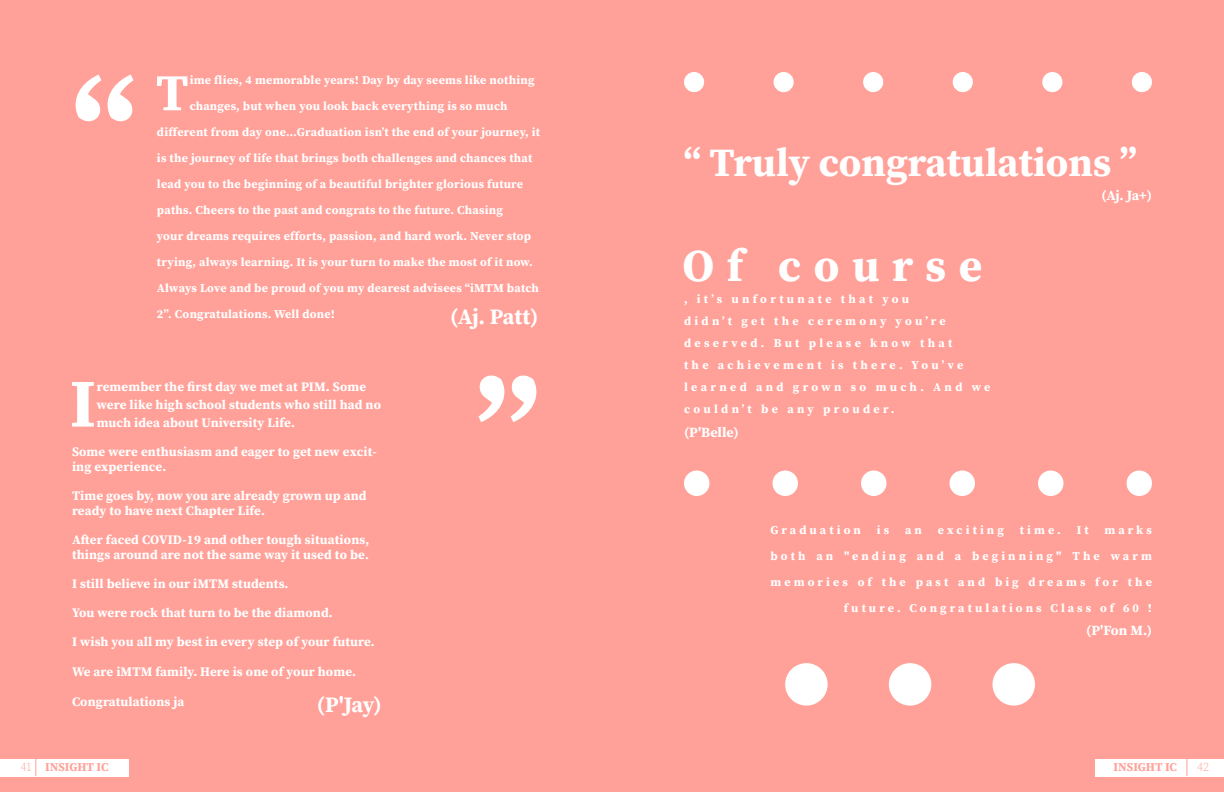
<style>
.page{position:relative;width:1224px;height:792px;background:#fff}
.page>*{position:absolute;margin:0;border:0;box-sizing:border-box;transform-origin:0 0}
.t1{font:150px "Source Serif Variable";color:#fff}
.t2{font:67.8px "Source Serif Variable";color:#fff}
.t3{font:51.6px "Source Serif Variable";color:#fff}
.t4{font:45.5px "Source Serif Variable";letter-spacing:.275em;color:#fff}
.t5{font:40px "Source Serif Variable";color:#fff}
.t6{font:22px "Source Serif Variable";letter-spacing:-.015em;color:#fff}
.t7{font:14px "Source Serif Variable";letter-spacing:-.01em;color:#fff}
.t8{font:13px/15px "Source Serif Variable";letter-spacing:.01em;color:#fff}
.t9{font:12px "Source Serif Variable";letter-spacing:.02em;color:#fff}
.t10{font:12px/22px "Source Serif Variable";letter-spacing:.28em;color:#fff}
.t11{font:12px/26px "Source Serif Variable";letter-spacing:.255em;color:#fff;text-align:right}
.t12{font:12px "Source Serif Variable";letter-spacing:-.01em;color:#ffa199}
</style>
<div class="page">
<div style="left:0;top:0;width:612px;height:792px;background:#ffa199"></div>
<div style="left:612px;top:0;width:612px;height:792px;background:#ffa199"></div>
<div style="left:1095px;top:759px;width:129px;height:17px;background:#fff"></div>
<div style="left:0;top:759px;width:129px;height:17px;background:#fff"></div>
<svg style="left:35px;top:759px;width:1px;height:17px"></svg>
<svg style="left:1186px;top:759px;width:1px;height:17px"></svg>
<div style="left:684px;top:72px;width:20px;height:20px;background:#fff;border-radius:50%"></div>
<div style="left:774px;top:72px;width:20px;height:20px;background:#fff;border-radius:50%"></div>
<div style="left:863px;top:72px;width:20px;height:20px;background:#fff;border-radius:50%"></div>
<div style="left:953px;top:72px;width:20px;height:20px;background:#fff;border-radius:50%"></div>
<div style="left:1042px;top:72px;width:20px;height:20px;background:#fff;border-radius:50%"></div>
<div style="left:1132px;top:72px;width:20px;height:20px;background:#fff;border-radius:50%"></div>
<div style="left:785px;top:663px;width:43px;height:43px;background:#fff;border-radius:50%"></div>
<div style="left:889px;top:663px;width:42px;height:43px;background:#fff;border-radius:50%"></div>
<div style="left:993px;top:663px;width:42px;height:43px;background:#fff;border-radius:50%"></div>
<div style="left:684px;top:471px;width:25px;height:25px;background:#fff;border-radius:50%"></div>
<div style="left:773px;top:471px;width:25px;height:25px;background:#fff;border-radius:50%"></div>
<div style="left:861px;top:471px;width:25px;height:25px;background:#fff;border-radius:50%"></div>
<div style="left:950px;top:471px;width:25px;height:25px;background:#fff;border-radius:50%"></div>
<div style="left:1038px;top:471px;width:25px;height:25px;background:#fff;border-radius:50%"></div>
<div style="left:1127px;top:471px;width:25px;height:25px;background:#fff;border-radius:50%"></div>
<p class="t1" style="left:72px;top:35px;width:66px">“</p>
<p class="t3" style="left:156px;top:59px;width:34px">T</p>
<p class="t9" style="left:190px;top:72px;width:346px">ime flies, 4 memorable years! Day by day seems like nothing</p>
<p class="t9" style="left:190px;top:98px;width:319px">changes, but when you look back everything is so much</p>
<p class="t9" style="left:157px;top:124px;width:385px">different from day one…Graduation isn’t the end of your journey, it</p>
<p class="t9" style="left:157px;top:150px;width:377px">is the journey of life that brings both challenges and chances that</p>
<p class="t9" style="left:157px;top:176px;width:368px">lead you to the beginning of a beautiful brighter glorious future</p>
<p class="t9" style="left:157px;top:202px;width:348px">paths. Cheers to the past and congrats to the future. Chasing</p>
<p class="t9" style="left:157px;top:228px;width:376px">your dreams requires efforts, passion, and hard work. Never stop</p>
<p class="t9" style="left:157px;top:254px;width:377px">trying, always learning. It is your turn to make the most of it now.</p>
<p class="t9" style="left:157px;top:280px;width:384px">Always Love and be proud of you my dearest advisees “iMTM batch</p>
<p class="t9" style="left:157px;top:306px;width:180px">2”. Congratulations. Well done!</p>
<p class="t6" style="left:450px;top:302px;width:90px">(Aj. Patt)</p>
<p class="t2" style="left:70px;top:359px;width:28px">I</p>
<p class="t8" style="left:97px;top:377px;width:286px;line-height:18px">remember the first day we met at PIM. Some were like high school students who still had no much idea about University Life.</p>
<p class="t8" style="left:72px;top:444px;width:306px">Some were enthusiasm and eager to get new excit&shy;ing experience.</p>
<p class="t8" style="left:72px;top:488px;width:296px">Time goes by, now you are already grown up and ready to have next Chapter Life.</p>
<p class="t8" style="left:72px;top:532px;width:299px">After faced COVID-19 and other tough situations, things around are not the same way it used to be.</p>
<p class="t8" style="left:72px;top:576px;width:218px">I still believe in our iMTM students.</p>
<p class="t8" style="left:72px;top:605px;width:262px">You were rock that turn to be the diamond.</p>
<p class="t8" style="left:72px;top:634px;width:304px">I wish you all my best in every step of your future.</p>
<p class="t8" style="left:72px;top:664px;width:286px">We are iMTM family. Here is one of your home.</p>
<p class="t8" style="left:72px;top:694px;width:114px">Congratulations ja</p>
<p class="t6" style="left:317px;top:690px;width:67px">(P'Jay)</p>
<p class="t1" style="left:540px;top:462px;width:66px;rotate:-180deg">“</p>
<p class="t5" style="left:684px;top:136px;width:455px">“ Truly congratulations ”</p>
<p class="t4" style="left:682px;top:235px;width:302px">Of course</p>
<p class="t10" style="left:684px;top:288px;width:308px">, it’s unfortunate that you<br>didn’t get the ceremony you’re deserved. But please know that<br>the achievement is there. You’ve learned and grown so much. And we couldn’t be any prouder.</p>
<p class="t7" style="left:684px;top:423px;width:56px">(P'Belle)</p>
<p class="t7" style="left:1101px;top:186px;width:52px">(Aj. Ja+)</p>
<p class="t11" style="left:770px;top:517px;width:92px">Graduation</p>
<p class="t9" style="left:877px;top:522px;width:14px">i s</p>
<p class="t9" style="left:905px;top:522px;width:18px">a n</p>
<p class="t11" style="left:938px;top:517px;width:68px">exciting</p>
<p class="t9" style="left:1020px;top:522px;width:43px">time.</p>
<p class="t9" style="left:1077px;top:522px;width:13px">It</p>
<p class="t11" style="left:770px;top:517px;width:383px">marks<br>both an "ending and a beginning" The warm memories of the past and big dreams for the future. Congratulations Class of 60 !</p>
<p class="t7" style="left:1086px;top:621px;width:67px">(P'Fon M.)</p>
<p class="t12" style="left:20px;top:759px;width:13px">41</p>
<p class="t12" style="left:45px;top:759px;width:65px">INSIGHT IC</p>
<p class="t12" style="left:1114px;top:759px;width:65px">INSIGHT IC</p>
<p class="t12" style="left:1197px;top:759px;width:13px">42</p>
</div>
